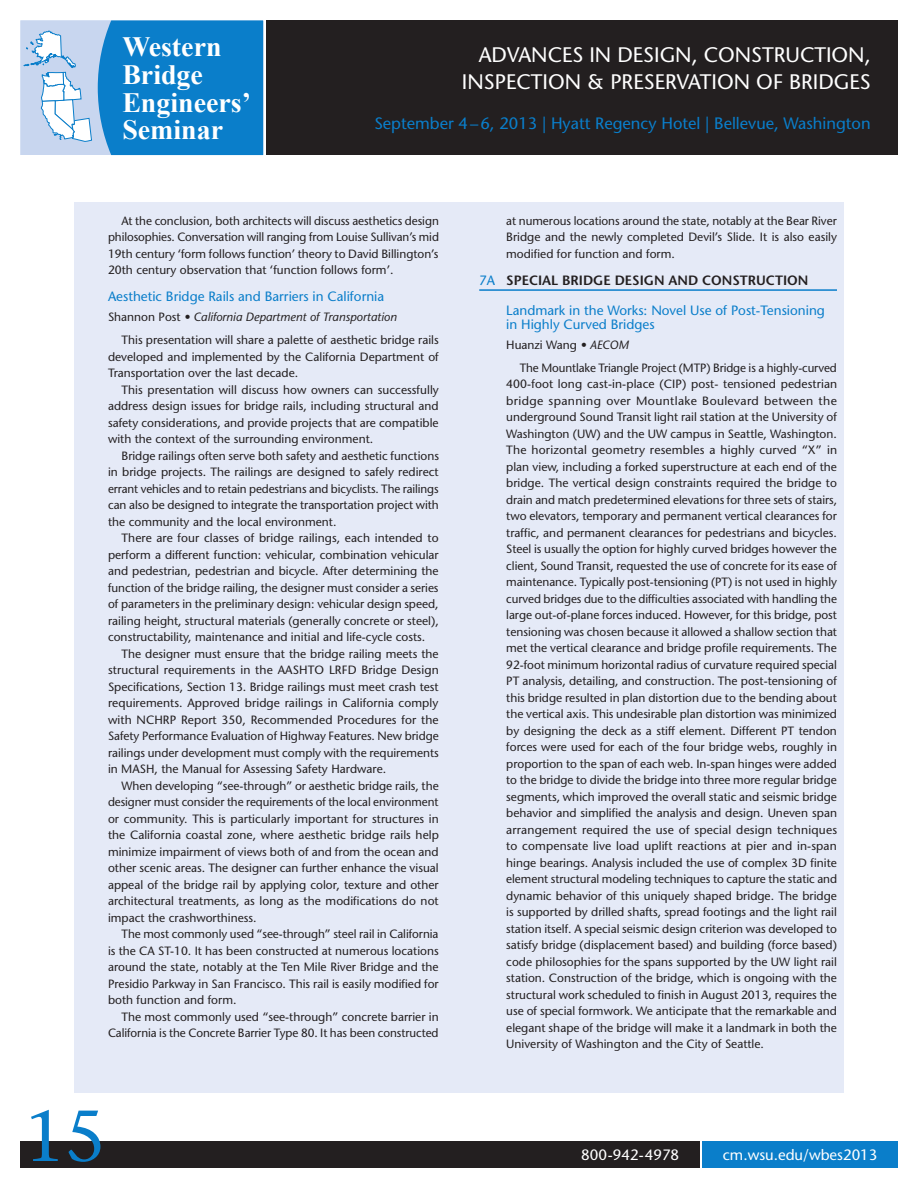
<style>
.page{position:relative;width:918px;height:1188px;background:#fff}
.page>*{position:absolute;margin:0;border:0;box-sizing:border-box;transform-origin:0 0}
.t1{font:500 72px "Stone Serif Std";color:#0a7eca}
.t2{font:700 27.9px/27.8px "Times New Roman";color:#fff}
.t3{font:500 21px/27px "Stone Sans Std";color:#fff;text-align:right}
.t4{font:500 16.5px "Stone Sans Std";color:#0a7eca}
.t5{font:500 15px "Stone Sans Std";color:#fff}
.t6{font:500 13.5px/13.5px "Stone Sans Std";color:#0a7eca}
.Track{font:600 13.5px "Stone Sans Std";color:#231f20}
.Abstract{font:500 12px/16.5px "Stone Sans Std";color:#231f20;text-align:justify}
.Presenter{font:italic 500 12px "Stone Sans Std";color:#231f20}
.Presenter-2{font:500 12px "Stone Sans Std";color:#231f20}
.s1{font-style:normal}
.s2{font-weight:500;color:#0a7eca}
.s3{font-style:italic}
</style>
<div class="page">
<svg style="left:20px;top:20px;width:244px;height:136px;background:#4d9ed7"></svg>
<div style="left:266px;top:20px;width:632px;height:135px;background:#231f20"></div>
<div style="left:703px;top:1141px;width:195px;height:27px;background:#0a7eca"></div>
<div style="left:20px;top:1141px;width:680px;height:27px;background:#231f20"></div>
<div style="left:74px;top:202px;width:770px;height:892px;background:#e5eaf7"></div>
<hr style="left:479px;top:289px;width:358px;height:2px;background:#0a7eca">
<h2 class="t2" style="left:122px;top:32px;width:130px">Western<br>Bridge<br>Engineers’<br>Seminar</h2>
<h3 class="t3" style="left:462px;top:42px;width:410px">ADVANCES IN DESIGN, CONSTRUCTION,<br>INSPECTION &amp; PRESERVATION OF BRIDGES</h3>
<h3 class="t4" style="left:374px;top:113px;width:498px">September 4–6, 2013 | Hyatt Regency Hotel | Bellevue, Washington</h3>
<p class="Abstract" style="left:108px;top:212px;width:332px;text-indent:14px">At the conclusion, both architects will discuss aesthetics design philosophies. Conversation will ranging from Louise Sullivan’s mid 19th century ‘form follows function’ theory to David Billington’s 20th century observation that ‘function follows form’.</p>
<p class="t6" style="left:108px;top:290px;width:278px">Aesthetic Bridge Rails and Barriers in California</p>
<p class="Presenter" style="left:108px;top:310px;width:290px"><span class="s1">Shannon Post</span> • California Department of Transportation</p>
<p class="Abstract" style="left:108px;top:332px;width:332px;text-indent:14px">This presentation will share a palette of aesthetic bridge rails developed and implemented by the California Department of Transportation over the last decade.</p>
<p class="Abstract" style="left:108px;top:382px;width:332px;text-indent:14px">This presentation will discuss how owners can successfully address design issues for bridge rails, including structural and safety considerations, and provide projects that are compatible with the context of the surrounding environment.</p>
<p class="Abstract" style="left:108px;top:448px;width:333px;text-indent:14px">Bridge railings often serve both safety and aesthetic functions in bridge projects. The railings are designed to safely redirect errant vehicles and to retain pedestrians and bicyclists. The railings can also be designed to integrate the transportation project with the community and the local environment.</p>
<p class="Abstract" style="left:108px;top:530px;width:332px;text-indent:14px">There are four classes of bridge railings, each intended to perform a different function: vehicular, combination vehicular and pedestrian, pedestrian and bicycle. After determining the function of the bridge railing, the designer must consider a series of parameters in the preliminary design: vehicular design speed, railing height, structural materials (generally concrete or steel), constructability, maintenance and initial and life-cycle costs.</p>
<p class="Abstract" style="left:108px;top:646px;width:332px;text-indent:14px">The designer must ensure that the bridge railing meets the structural requirements in the AASHTO LRFD Bridge Design Specifications, Section 13. Bridge railings must meet crash test requirements. Approved bridge railings in California comply with NCHRP Report 350, Recommended Procedures for the Safety Performance Evaluation of Highway Features. New bridge railings under development must comply with the requirements in MASH, the Manual for Assessing Safety Hardware.</p>
<p class="Abstract" style="left:108px;top:778px;width:332px;text-indent:14px">When developing “see-through” or aesthetic bridge rails, the designer must consider the requirements of the local environment or community. This is particularly important for structures in the California coastal zone, where aesthetic bridge rails help minimize impairment of views both of and from the ocean and other scenic areas. The designer can further enhance the visual appeal of the bridge rail by applying color, texture and other architectural treatments, as long as the modifications do not impact the crashworthiness.</p>
<p class="Abstract" style="left:108px;top:926px;width:332px;text-indent:14px">The most commonly used “see-through” steel rail in California is the CA ST-10. It has been constructed at numerous locations around the state, notably at the Ten Mile River Bridge and the Presidio Parkway in San Francisco. This rail is easily modified for both function and form.</p>
<p class="Abstract" style="left:108px;top:1009px;width:332px;text-align:right">The most commonly used “see-through” concrete barrier in<br>California is the Concrete Barrier Type 80. It has been constructed</p>
<h1 class="t1" style="left:24px;top:1093px;width:84px">15</h1>
<p class="Abstract" style="left:506px;top:212px;width:332px">at numerous locations around the state, notably at the Bear River Bridge and the newly completed Devil’s Slide. It is also easily modified for function and form.</p>
<p class="Track" style="left:479px;top:272px;width:331px"><span class="s2">7A</span> SPECIAL BRIDGE DESIGN AND CONSTRUCTION</p>
<p class="t6" style="left:506px;top:304px;width:320px">Landmark in the Works: Novel Use of Post-Tensioning in Highly Curved Bridges</p>
<p class="Presenter-2" style="left:506px;top:337px;width:124px">Huanzi Wang <span class="s3">• AECOM</span></p>
<p class="Abstract" style="left:506px;top:359px;width:332px;text-indent:14px">The Mountlake Triangle Project (MTP) Bridge is a highly-curved 400-foot long cast-in-place (CIP) post- tensioned pedestrian bridge spanning over Mountlake Boulevard between the underground Sound Transit light rail station at the University of Washington (UW) and the UW campus in Seattle, Washington.<br>The horizontal geometry resembles a highly curved “X” in plan view, including a forked superstructure at each end of the bridge. The vertical design constraints required the bridge to drain and match predetermined elevations for three sets of stairs, two elevators, temporary and permanent vertical clearances for traffic, and permanent clearances for pedestrians and bicycles.<br>Steel is usually the option for highly curved bridges however the client, Sound Transit, requested the use of concrete for its ease of maintenance. Typically post-tensioning (PT) is not used in highly curved bridges due to the difficulties associated with handling the large out-of-plane forces induced. However, for this bridge, post tensioning was chosen because it allowed a shallow section that met the vertical clearance and bridge profile requirements. The 92-foot minimum horizontal radius of curvature required special PT analysis, detailing, and construction. The post-tensioning of this bridge resulted in plan distortion due to the bending about the vertical axis. This undesirable plan distortion was minimized by designing the deck as a stiff element. Different PT tendon forces were used for each of the four bridge webs, roughly in proportion to the span of each web. In-span hinges were added to the bridge to divide the bridge into three more regular bridge segments, which improved the overall static and seismic bridge behavior and simplified the analysis and design. Uneven span arrangement required the use of special design techniques to compensate live load uplift reactions at pier and in-span hinge bearings. Analysis included the use of complex 3D finite element structural modeling techniques to capture the static and dynamic behavior of this uniquely shaped bridge. The bridge is supported by drilled shafts, spread footings and the light rail station itself. A special seismic design criterion was developed to satisfy bridge (displacement based) and building (force based) code philosophies for the spans supported by the UW light rail station. Construction of the bridge, which is ongoing with the structural work scheduled to finish in August 2013, requires the use of special formwork. We anticipate that the remarkable and elegant shape of the bridge will make it a landmark in both the University of Washington and the City of Seattle.</p>
<p class="t5" style="left:581px;top:1146px;width:99px">800-942-4978</p>
<p class="t5" style="left:723px;top:1146px;width:156px">cm.wsu.edu/wbes2013</p>
</div>
